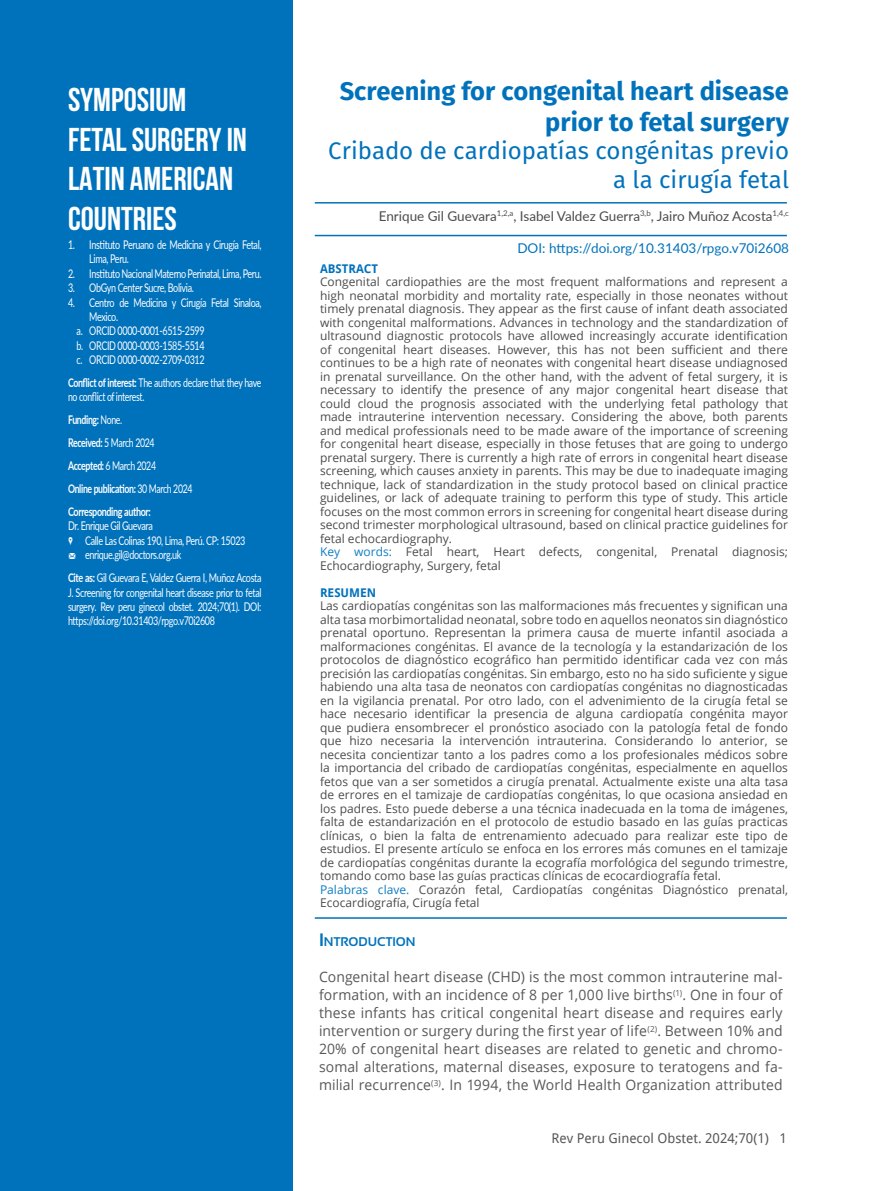
<style>
.page{position:relative;width:872px;height:1191px;background:#fff}
.page>*{position:absolute;margin:0;border:0;box-sizing:border-box;transform-origin:0 0}
.t1{font:700 33px/39.6px "Bebas Neue";color:#fff}
.t2{font:700 25.5px/30.6px "Fira Sans";color:#0072bc;text-align:right}
.t3{font:24px/28.8px "Fira Sans";color:#0072bc;text-align:right}
.t4{font:14.4px/18px "Open Sans";letter-spacing:.01em;color:#57585a;text-align:justify}
.t5{font:13.5px "Lato";color:#4b4c4d}
.t6{font:13.5px "Lato";color:#0072bc}
.t7{font:13.5px "Droid Sans";color:#57585a}
.t8{font:700 12.6px "Sansation";color:#0072bc}
.t9{font:12px/13.5px "Open Sans";color:#4b4c4d}
.t10{font:12px/14.4px "Lato";letter-spacing:-.04em;color:#fff;scale:.75 1}
.t11{font:700 12px/23px "Lato";letter-spacing:-.04em;color:#fff;scale:.73 1}
.t12{font:12px/14.4px "Lato";letter-spacing:-.04em;color:#fff;scale:.73 1}
.t13{font:700 12px "Droid Sans";color:#0072bc}
.s1{font-weight:700}
.s2{font-weight:400}
.s3{font-family:"Modern Pictograms"}
.s4{color:#0d7ec3}
.s5{font-size:18px}
</style>
<div class="page">
<div style="left:0;top:0;width:293px;height:1191px;background:#0072bc"></div>
<hr style="left:315px;top:202px;width:472px;height:1px;background:#0072bc">
<hr style="left:315px;top:235px;width:472px;height:1px;background:#0072bc">
<hr style="left:315px;top:917px;width:472px;height:1px;background:#0072bc">
<h1 class="t1" style="left:68px;top:80px;width:180px">SYMPOSIUM<br>FETAL SURGERY IN<br>LATIN AMERICAN<br>COUNTRIES</h1>
<p class="t10" style="left:89px;top:237px;width:231px;text-indent:-21px">1. Instituto Peruano de Medicina y Cirugía Fetal,<br>Lima, Peru.</p>
<p class="t10" style="left:68px;top:266px;width:259px">2. Instituto Nacional Materno Perinatal, Lima, Peru.</p>
<p class="t10" style="left:68px;top:280px;width:169px">3. ObGyn Center Sucre, Bolivia.</p>
<p class="t10" style="left:68px;top:294px;width:259px">4. Centro de Medicina y Cirugía Fetal Sinaloa,</p>
<p class="t10" style="left:89px;top:309px;width:40px">Mexico.</p>
<p class="t10" style="left:77px;top:323px;width:172px">a. ORCID 0000-0001-6515-2599</p>
<p class="t10" style="left:77px;top:338px;width:172px">b. ORCID 0000-0003-1585-5514</p>
<p class="t10" style="left:77px;top:352px;width:172px">c. ORCID 0000-0002-2709-0312</p>
<p class="t12" style="left:68px;top:375px;width:266px"><span class="s1">Conflict of interest:</span> The authors declare that they have no conflict of interest.</p>
<p class="t11" style="left:68px;top:408px;width:172px">Funding: <span class="s2">None.<br></span>Received: <span class="s2">5 March 2024<br></span>Accepted: <span class="s2">6 March 2024<br></span>Online publication: <span class="s2">30 March 2024<br></span>Corresponding author:</p>
<p class="t10" style="left:68px;top:518px;width:238px">Dr. Enrique Gil Guevara<br><span class="s3">,</span> Calle Las Colinas 190, Lima, Perú. CP: 15023 <span class="s3">m</span> enrique.gil@doctors.org.uk</p>
<p class="t10" style="left:68px;top:570px;width:259px;text-align:justify"><span class="s1">Cite as:</span> Gil Guevara E, Valdez Guerra I, Muñoz Acosta J. Screening for congenital heart disease prior to fetal surgery. Rev peru ginecol obstet. 2024;70(1). DOI: https://doi.org/10.31403/rpgo.v70i2608</p>
<h2 class="t2" style="left:340px;top:76px;width:451px">Screening for congenital heart disease prior to fetal surgery</h2>
<h3 class="t3" style="left:328px;top:137px;width:462px">Cribado de cardiopatías congénitas previo a la cirugía fetal</h3>
<p class="t5" style="left:379px;top:206px;width:412px">Enrique Gil Guevara<sup>1,2,a</sup>, Isabel Valdez Guerra<sup>3,b</sup>, Jairo Muñoz Acosta<sup>1,4,c</sup></p>
<p class="t6" style="left:517px;top:238px;width:273px">DOI: https://doi.org/10.31403/rpgo.v70i2608</p>
<p class="t13" style="left:320px;top:260px;width:59px">ABSTRACT</p>
<p class="t9" style="left:320px;top:275px;width:469px">Congenital cardiopathies are the most frequent malformations and represent a high neonatal morbidity and mortality rate, especially in those neonates without timely prenatal diagnosis. They appear as the first cause of infant death associated with congenital malformations. Advances in technology and the standardization of ultrasound diagnostic protocols have allowed increasingly accurate identification of congenital heart diseases. However, this has not been sufficient and there continues to be a high rate of neonates with congenital heart disease undiagnosed in prenatal surveillance. On the other hand, with the advent of fetal surgery, it is necessary to identify the presence of any major congenital heart disease that could cloud the prognosis associated with the underlying fetal pathology that made intrauterine intervention necessary. Considering the above, both parents and medical professionals need to be made aware of the importance of screening for congenital heart disease, especially in those fetuses that are going to undergo prenatal surgery. There is currently a high rate of errors in congenital heart disease screening, which causes anxiety in parents. This may be due to inadequate imaging technique, lack of standardization in the study protocol based on clinical practice guidelines, or lack of adequate training to perform this type of study. This article focuses on the most common errors in screening for congenital heart disease during second trimester morphological ultrasound, based on clinical practice guidelines for fetal echocardiography.<br><span class="s4">Key words:</span> Fetal heart, Heart defects, congenital, Prenatal diagnosis; Echocardiography, Surgery, fetal</p>
<p class="t13" style="left:320px;top:584px;width:58px">RESUMEN</p>
<p class="t9" style="left:320px;top:599px;width:469px">Las cardiopatías congénitas son las malformaciones más frecuentes y significan una alta tasa morbimortalidad neonatal, sobre todo en aquellos neonatos sin diagnóstico prenatal oportuno. Representan la primera causa de muerte infantil asociada a malformaciones congénitas. El avance de la tecnología y la estandarización de los protocolos de diagnóstico ecográfico han permitido identificar cada vez con más precisión las cardiopatías congénitas. Sin embargo, esto no ha sido suficiente y sigue habiendo una alta tasa de neonatos con cardiopatías congénitas no diagnosticadas en la vigilancia prenatal. Por otro lado, con el advenimiento de la cirugía fetal se hace necesario identificar la presencia de alguna cardiopatía congénita mayor que pudiera ensombrecer el pronóstico asociado con la patología fetal de fondo que hizo necesaria la intervención intrauterina. Considerando lo anterior, se necesita concientizar tanto a los padres como a los profesionales médicos sobre la importancia del cribado de cardiopatías congénitas, especialmente en aquellos fetos que van a ser sometidos a cirugía prenatal. Actualmente existe una alta tasa de errores en el tamizaje de cardiopatías congénitas, lo que ocasiona ansiedad en los padres. Esto puede deberse a una técnica inadecuada en la toma de imágenes, falta de estandarización en el protocolo de estudio basado en las guías practicas clínicas, o bien la falta de entrenamiento adecuado para realizar este tipo de estudios. El presente artículo se enfoca en los errores más comunes en el tamizaje de cardiopatías congénitas durante la ecografía morfológica del segundo trimestre, tomando como base las guías practicas clínicas de ecocardiografía fetal.<br><span class="s4">Palabras clave.</span> Corazón fetal, Cardiopatías congénitas Diagnóstico prenatal, Ecocardiografía, Cirugía fetal</p>
<p class="t8" style="left:319px;top:935px;width:98px"><span class="s5">I</span>NTRODUCTION</p>
<p class="t4" style="left:319px;top:967px;width:465px">Congenital heart disease (CHD) is the most common intrauterine mal&shy;formation, with an incidence of 8 per 1,000 live births<sup>(1)</sup>. One in four of these infants has critical congenital heart disease and requires early intervention or surgery during the first year of life<sup>(2)</sup>. Between 10% and 20% of congenital heart diseases are related to genetic and chromo&shy;somal alterations, maternal diseases, exposure to teratogens and fa&shy;milial recurrence<sup>(3)</sup>. In 1994, the World Health Organization attributed</p>
<p class="t7" style="left:551px;top:1128px;width:237px">Rev Peru Ginecol Obstet. 2024;70(1) 1</p>
</div>
